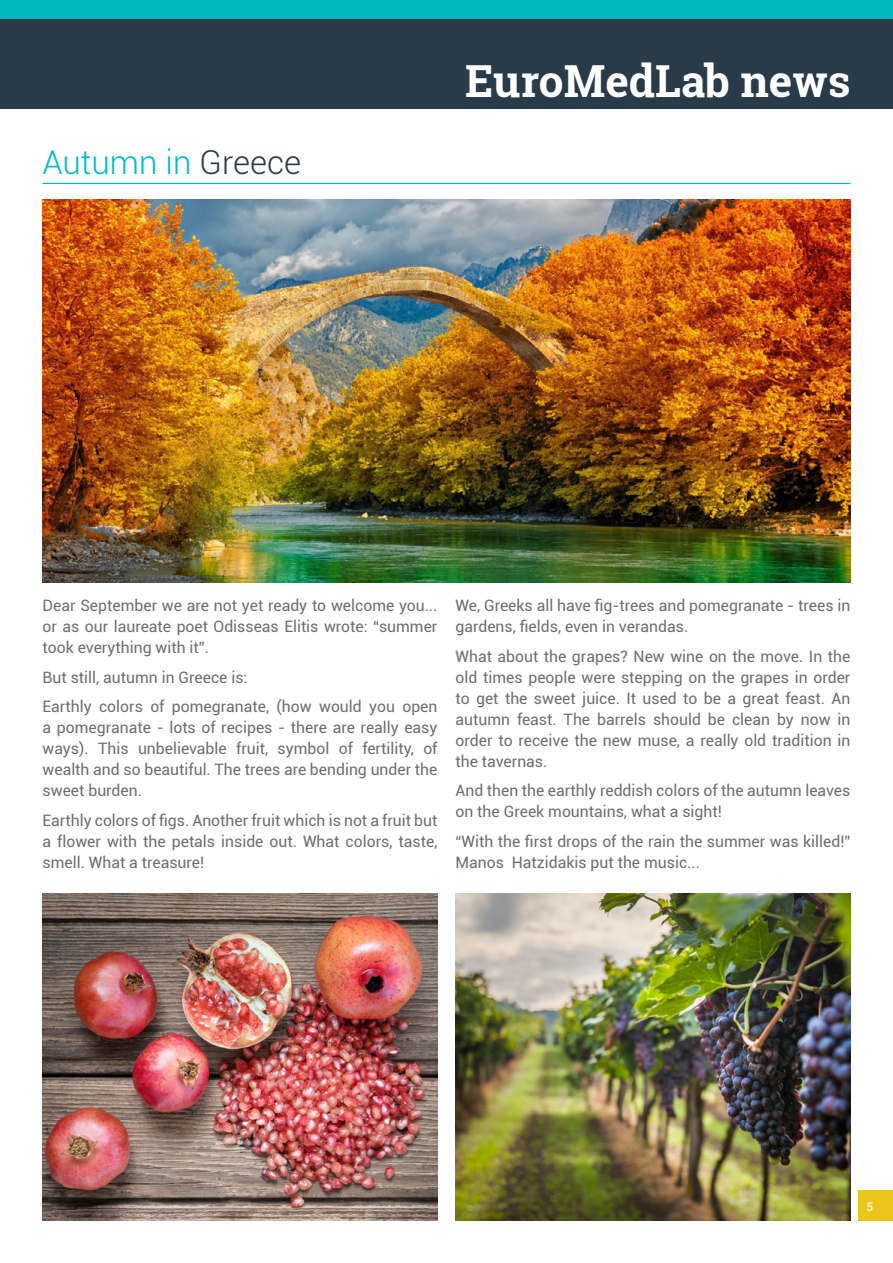
<style>
.page{position:relative;width:893px;height:1263px;background:#fff}
.page>*{position:absolute;margin:0;border:0;box-sizing:border-box;transform-origin:0 0}
.t1{font:700 44.25px "Roboto Slab";color:#fff}
.t2{font:300 33px "Roboto";color:#00bac6}
.t3{font:15.75px/21px "Roboto";color:#6d6e71;text-align:justify}
.t4{font:12px "Roboto Slab";color:#fff}
.s1{color:#293a48}
</style>
<div class="page">
<div style="left:858px;top:1189px;width:35px;height:31px;background:#ebc41c"></div>
<div style="left:0;top:0;width:893px;height:108px;background:#293a48"></div>
<div style="left:0;top:0;width:893px;height:18px;background:#00b6bd"></div>
<hr style="left:43px;top:183px;width:807px;height:1px;background:#00b6bd">
<img style="left:43px;top:200px;width:807px;height:382px">
<img style="left:42px;top:893px;width:396px;height:327px">
<img style="left:455px;top:893px;width:396px;height:327px">
<h2 class="t2" style="left:43px;top:139px;width:260px">Autumn in <span class="s1">Greece</span></h2>
<h1 class="t1" style="left:465px;top:51px;width:387px">EuroMedLab news</h1>
<p class="t3" style="left:43px;top:595px;width:396px">Dear September we are not yet ready to welcome you... or as our laureate poet Odisseas Elitis wrote: “summer took everything with it”.</p>
<p class="t3" style="left:43px;top:662px;width:396px;line-height:29.5px">But still, autumn in Greece is:<br>Earthly colors of pomegranate, (how would you open</p>
<p class="t3" style="left:43px;top:717px;width:396px">a pomegranate - lots of recipes - there are really easy ways). This unbelievable fruit, symbol of fertility, of wealth and so beautiful. The trees are bending under the sweet burden.</p>
<p class="t3" style="left:43px;top:809px;width:396px">Earthly colors of figs. Another fruit which is not a fruit but a flower with the petals inside out. What colors, taste, smell. What a treasure!</p>
<p class="t3" style="left:455px;top:595px;width:396px">We, Greeks all have fig-trees and pomegranate - trees in gardens, fields, even in verandas.</p>
<p class="t3" style="left:455px;top:645px;width:396px">What about the grapes? New wine on the move. In the old times people were stepping on the grapes in order to get the sweet juice. It used to be a great feast. An autumn feast. The barrels should be clean by now in order to receive the new muse, a really old tradition in the tavernas.</p>
<p class="t3" style="left:455px;top:780px;width:396px">And then the earthly reddish colors of the autumn leaves on the Greek mountains, what a sight!</p>
<p class="t3" style="left:455px;top:830px;width:396px">“With the first drops of the rain the summer was killed!”<br>Manos Hatzidakis put the music...</p>
<p class="t4" style="left:867px;top:1199px;width:8px">5</p>
</div>
